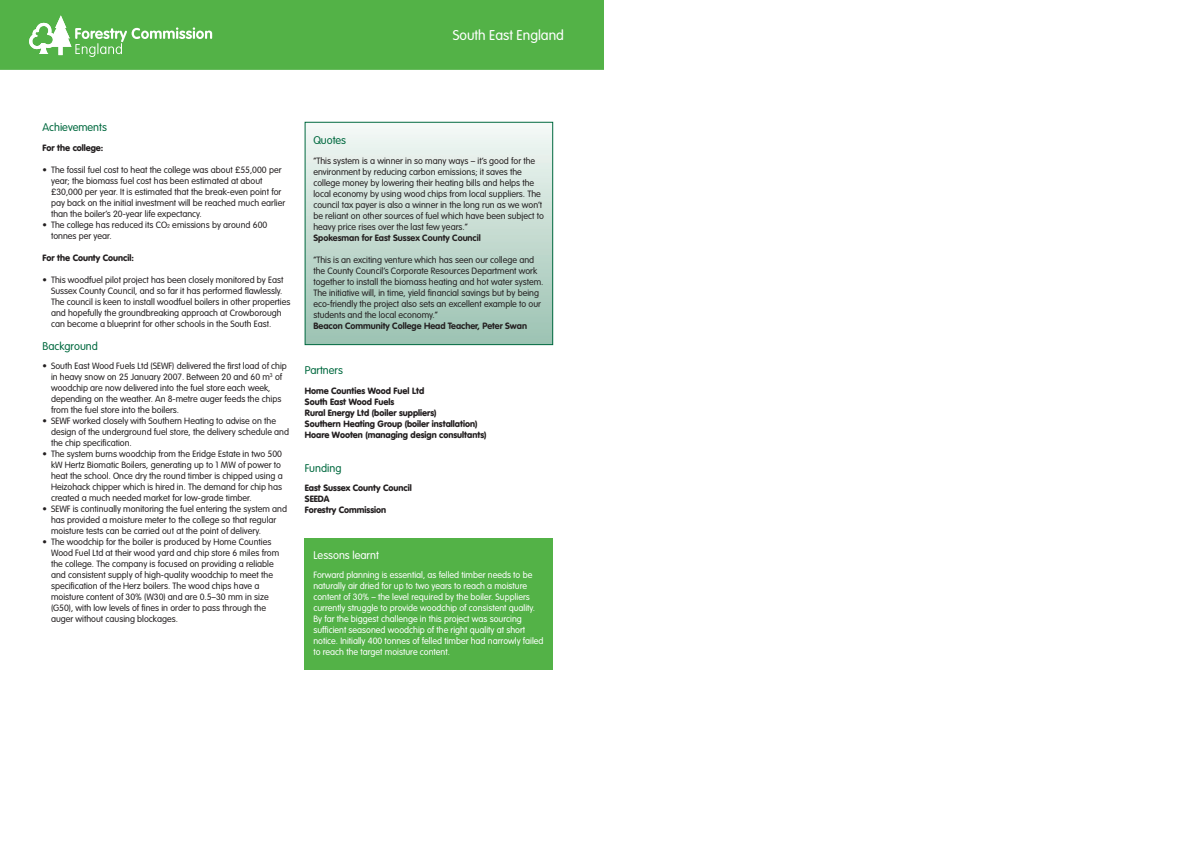
<style>
.page{position:relative;width:1191px;height:842px;background:#fff}
.page>*{position:absolute;margin:0;border:0;box-sizing:border-box;transform-origin:0 0}
.t1{font:300 14px "VAG Rounded";color:#fff}
.t2{font:300 11px "VAG Rounded";color:#00693f}
.t3{font:300 11px "VAG Rounded";color:#fff}
.t4{font:300 9px/11px "VAG Rounded";color:#231f20}
.t5{font:300 9px/11px "VAG Rounded";color:#fff}
.t6{font:900 9px/11px "VAG Rounded";color:#231f20}
.t7{font:700 9px "VAG Rounded";color:#231f20}
.s1{font-size:5.4px}
</style>
<div class="page">
<div style="left:305px;top:539px;width:248px;height:131px;background:#53b247"></div>
<div style="left:305px;top:123px;width:247px;height:221px;background:linear-gradient(to bottom,#f3f8f5,#9bc1b1)"></div>
<div style="left:305px;top:122px;width:248px;height:223px;border:1px solid #00693f"></div>
<div style="left:0;top:0;width:604px;height:71px;background:#53b247"></div>
<svg style="left:29px;top:15px;width:183px;height:42px"></svg>
<hr style="left:0;top:70px;width:604px;height:2px;background:#fff">
<h1 class="t1" style="left:453px;top:29px;width:113px">South East England</h1>
<p class="t2" style="left:43px;top:123px;width:66px">Achievements</p>
<p class="t6" style="left:43px;top:143px;width:62px">For the college:</p>
<p class="t4" style="left:51px;top:165px;width:236px;text-indent:-9px">• The fossil fuel cost to heat the college was about £55,000 per year; the biomass fuel cost has been estimated at about £30,000 per year. It is estimated that the break-even point for pay back on the initial investment will be reached much earlier than the boiler’s 20-year life expectancy.</p>
<p class="t4" style="left:51px;top:220px;width:218px;text-indent:-9px">• The college has reduced its CO<span class="s1">2</span> emissions by around 600 tonnes per year.</p>
<p class="t6" style="left:43px;top:253px;width:93px">For the County Council:</p>
<p class="t4" style="left:51px;top:275px;width:241px;text-indent:-9px">• This woodfuel pilot project has been closely monitored by East Sussex County Council, and so far it has performed flawlessly.<br>The council is keen to install woodfuel boilers in other properties and hopefully the groundbreaking approach at Crowborough can become a blueprint for other schools in the South East.</p>
<p class="t2" style="left:43px;top:341px;width:57px">Background</p>
<p class="t4" style="left:51px;top:361px;width:237px;text-indent:-9px">• South East Wood Fuels Ltd (SEWF) delivered the first load of chip in heavy snow on 25 January 2007. Between 20 and 60 m<sup>3</sup> of woodchip are now delivered into the fuel store each week, depending on the weather. An 8-metre auger feeds the chips from the fuel store into the boilers.</p>
<p class="t4" style="left:51px;top:416px;width:240px;text-indent:-9px">• SEWF worked closely with Southern Heating to advise on the design of the underground fuel store, the delivery schedule and the chip specification.</p>
<p class="t4" style="left:51px;top:449px;width:233px;text-indent:-9px">• The system burns woodchip from the Eridge Estate in two 500 kW Hertz Biomatic Boilers, generating up to 1 MW of power to heat the school. Once dry the round timber is chipped using a Heizohack chipper which is hired in. The demand for chip has created a much needed market for low-grade timber.</p>
<p class="t4" style="left:51px;top:504px;width:238px;text-indent:-9px">• SEWF is continually monitoring the fuel entering the system and has provided a moisture meter to the college so that regular moisture tests can be carried out at the point of delivery.</p>
<p class="t4" style="left:51px;top:537px;width:230px;text-indent:-9px">• The woodchip for the boiler is produced by Home Counties Wood Fuel Ltd at their wood yard and chip store 6 miles from the college. The company is focused on providing a reliable and consistent supply of high-quality woodchip to meet the specification of the Herz boilers. The wood chips have a moisture content of 30% (W30) and are 0.5–30 mm in size (G50), with low levels of fines in order to pass through the auger without causing blockages.</p>
<p class="t2" style="left:313px;top:136px;width:34px">Quotes</p>
<p class="t4" style="left:313px;top:156px;width:232px">“This system is a winner in so many ways – it’s good for the environment by reducing carbon emissions; it saves the college money by lowering their heating bills and helps the local economy by using wood chips from local suppliers. The council tax payer is also a winner in the long run as we won’t be reliant on other sources of fuel which have been subject to heavy price rises over the last few years.”</p>
<p class="t7" style="left:313px;top:234px;width:169px">Spokesman for East Sussex County Council</p>
<p class="t4" style="left:313px;top:255px;width:232px">“This is an exciting venture which has seen our college and the County Council’s Corporate Resources Department work together to install the biomass heating and hot water system.<br>The initiative will, in time, yield financial savings but by being eco-friendly the project also sets an excellent example to our students and the local economy.”</p>
<p class="t7" style="left:313px;top:322px;width:215px">Beacon Community College Head Teacher, Peter Swan</p>
<p class="t2" style="left:305px;top:366px;width:40px">Partners</p>
<p class="t6" style="left:305px;top:386px;width:183px">Home Counties Wood Fuel Ltd<br>South East Wood Fuels<br>Rural Energy Ltd (boiler suppliers)<br>Southern Heating Group (boiler installation)<br>Hoare Wooten (managing design consultants)</p>
<p class="t2" style="left:305px;top:463px;width:38px">Funding</p>
<p class="t6" style="left:305px;top:483px;width:108px">East Sussex County Council<br>SEEDA<br>Forestry Commission</p>
<p class="t3" style="left:313px;top:550px;width:67px">Lessons learnt</p>
<p class="t5" style="left:313px;top:570px;width:232px">Forward planning is essential, as felled timber needs to be naturally air dried for up to two years to reach a moisture content of 30% – the level required by the boiler. Suppliers currently struggle to provide woodchip of consistent quality.<br>By far the biggest challenge in this project was sourcing sufficient seasoned woodchip of the right quality at short notice. Initially 400 tonnes of felled timber had narrowly failed to reach the target moisture content.</p>
</div>
